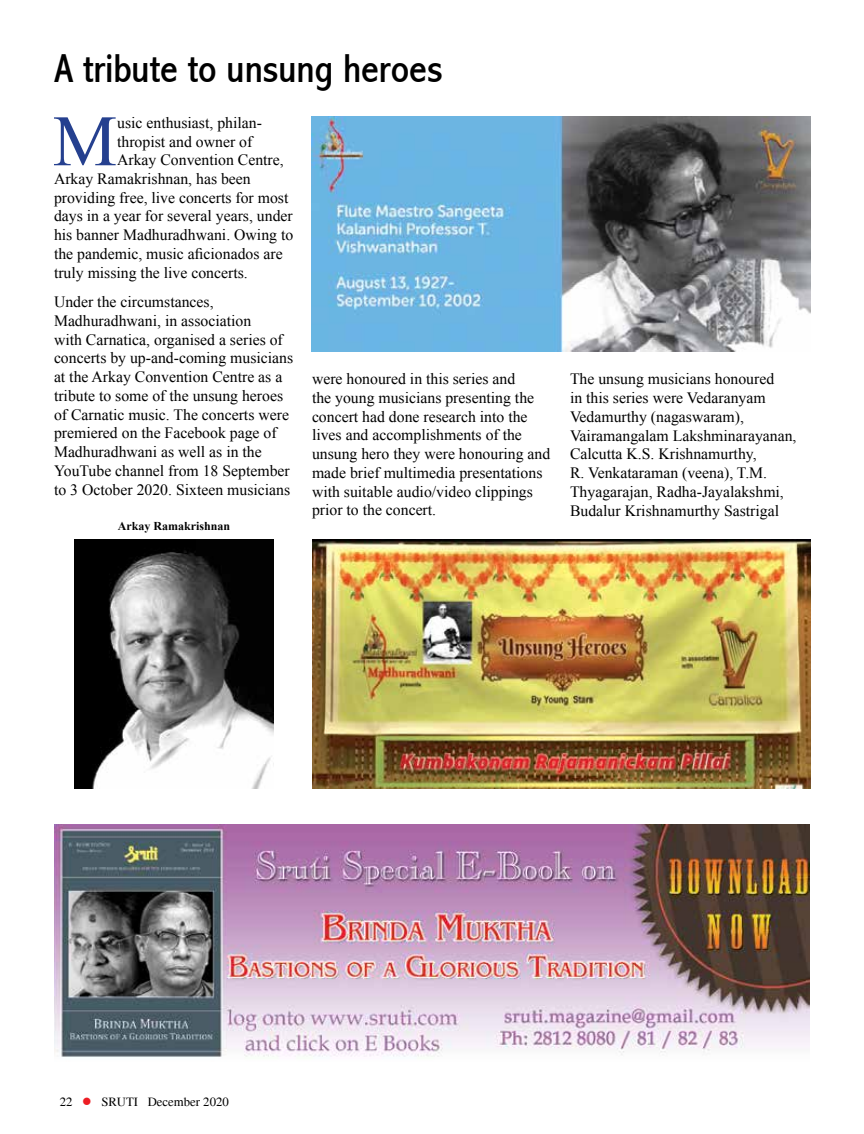
<style>
.page{position:relative;width:864px;height:1134px;background:#fff}
.page>*{position:absolute;margin:0;border:0;box-sizing:border-box;transform-origin:0 0}
.t1{font:72.45px "Times New Roman";color:#25408f}
.t2{font:condensed 40.5px "Abadi";color:#000}
.t3{font:15.75px/18.8px "Times New Roman";color:#000}
.t4{font:12.75px "Times";color:#000}
.t5{font:700 12px "Times New Roman";color:#000}
.s1{color:#ed1d24}
</style>
<div class="page">
<img style="left:312px;top:540px;width:498px;height:249px">
<img style="left:312px;top:117px;width:498px;height:234px">
<img style="left:54px;top:824px;width:756px;height:233px">
<img style="left:75px;top:540px;width:198px;height:249px">
<h2 class="t2" style="left:54px;top:45px;width:390px">A tribute to unsung heroes</h2>
<h1 class="t1" style="left:53px;top:92px;width:66px">M</h1>
<p class="t3" style="left:117px;top:113px;width:146px">usic enthusiast, philan-</p>
<p class="t3" style="left:117px;top:132px;width:137px">thropist and owner of</p>
<p class="t3" style="left:117px;top:150px;width:168px">Arkay Convention Centre,</p>
<p class="t3" style="left:54px;top:169px;width:198px">Arkay Ramakrishnan, has been</p>
<p class="t3" style="left:54px;top:188px;width:236px">providing free, live concerts for most</p>
<p class="t3" style="left:54px;top:207px;width:240px">days in a year for several years, under</p>
<p class="t3" style="left:54px;top:225px;width:241px">his banner Madhuradhwani. Owing to</p>
<p class="t3" style="left:54px;top:244px;width:230px">the pandemic, music aficionados are</p>
<p class="t3" style="left:54px;top:263px;width:195px">truly missing the live concerts.</p>
<p class="t3" style="left:54px;top:292px;width:241px">Under the circumstances, Madhuradhwani, in association<br>with Carnatica, organised a series of concerts by up-and-coming musicians at the Arkay Convention Centre as a tribute to some of the unsung heroes of Carnatic music. The concerts were premiered on the Facebook page of Madhuradhwani as well as in the YouTube channel from 18 September to 3 October 2020. Sixteen musicians</p>
<p class="t5" style="left:118px;top:518px;width:114px">Arkay Ramakrishnan</p>
<p class="t3" style="left:312px;top:369px;width:240px">were honoured in this series and<br>the young musicians presenting the concert had done research into the lives and accomplishments of the unsung hero they were honouring and made brief multimedia presentations with suitable audio/video clippings prior to the concert.</p>
<p class="t3" style="left:570px;top:369px;width:228px">The unsung musicians honoured<br>in this series were Vedaranyam<br>Vedamurthy (nagaswaram),<br>Vairamangalam Lakshminarayanan,<br>Calcutta K.S. Krishnamurthy,<br>R. Venkataraman (veena), T.M.<br>Thyagarajan, Radha-Jayalakshmi,<br>Budalur Krishnamurthy Sastrigal</p>
<p class="t4" style="left:60px;top:1095px;width:170px">22 <span class="s1">●</span> SRUTI December 2020</p>
</div>
